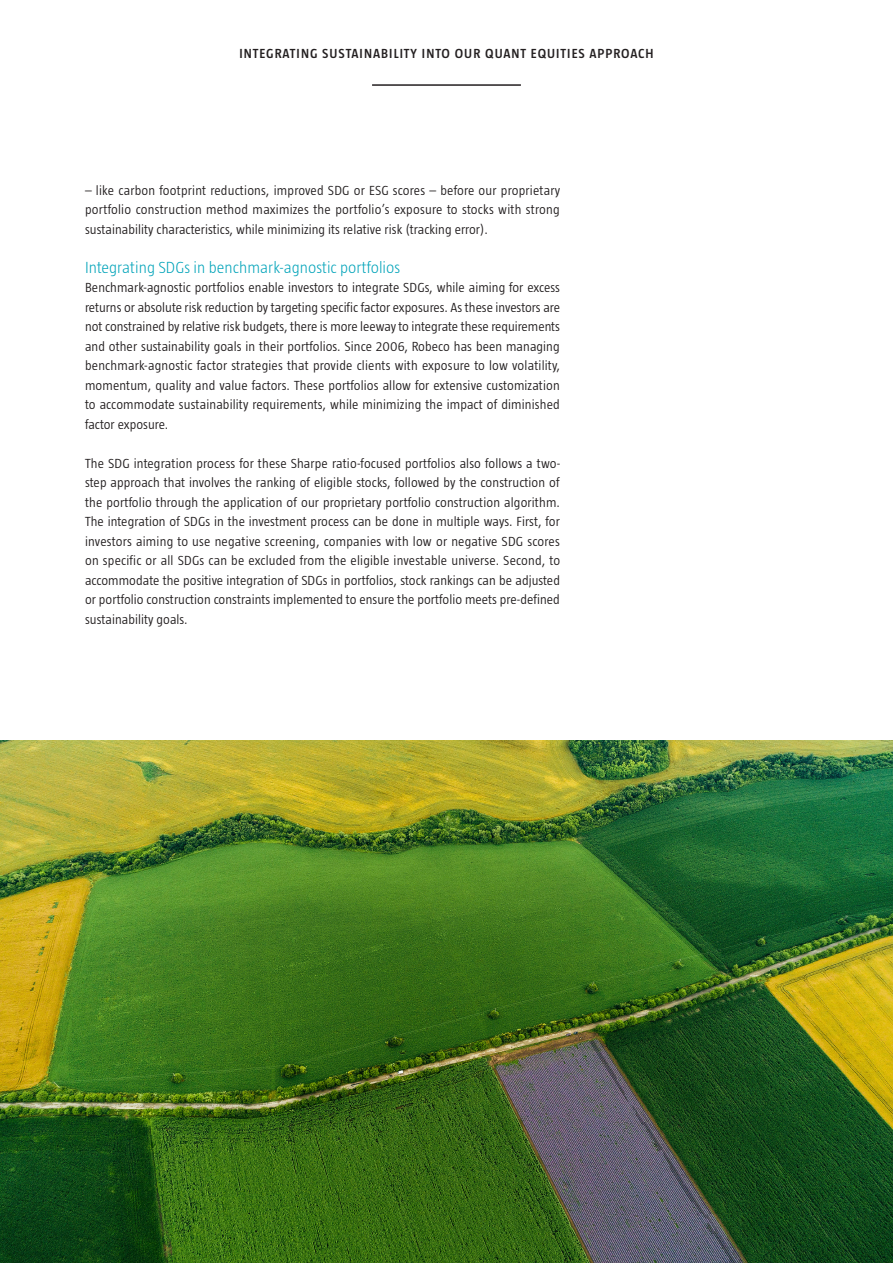
<style>
.page{position:relative;width:893px;height:1263px;background:#fff}
.page>*{position:absolute;margin:0;border:0;box-sizing:border-box;transform-origin:0 0}
._03-subheading_level{font:300 16.5px "Taz";letter-spacing:.005em;color:#00a3b9}
.t1{font:300 13.5px/19.5px "Taz";letter-spacing:.005em;color:#231f20;text-align:justify}
.t2{font:600 13.5px "Taz";letter-spacing:.07em;color:#231f20}
</style>
<div class="page">
<hr style="left:372px;top:84px;width:149px;height:2px;background:#231f20">
<img style="left:0;top:741px;width:893px;height:522px">
<p class="t2" style="left:239px;top:46px;width:416px">INTEGRATING SUSTAINABILITY INTO OUR QUANT EQUITIES APPROACH</p>
<p class="t1" style="left:85px;top:180px;width:476px">– like carbon footprint reductions, improved SDG or ESG scores – before our proprietary portfolio construction method maximizes the portfolio’s exposure to stocks with strong sustainability characteristics, while minimizing its relative risk (tracking error).</p>
<p class="_03-subheading_level" style="left:85px;top:258px;width:317px">Integrating SDGs in benchmark-agnostic portfolios</p>
<p class="t1" style="left:85px;top:278px;width:477px">Benchmark-agnostic portfolios enable investors to integrate SDGs, while aiming for excess returns or absolute risk reduction by targeting specific factor exposures. As these investors are not constrained by relative risk budgets, there is more leeway to integrate these requirements and other sustainability goals in their portfolios. Since 2006, Robeco has been managing benchmark-agnostic factor strategies that provide clients with exposure to low volatility, momentum, quality and value factors. These portfolios allow for extensive customization to accommodate sustainability requirements, while minimizing the impact of diminished factor exposure.</p>
<p class="t1" style="left:85px;top:453px;width:477px">The SDG integration process for these Sharpe ratio-focused portfolios also follows a two&shy;step approach that involves the ranking of eligible stocks, followed by the construction of the portfolio through the application of our proprietary portfolio construction algorithm.<br>The integration of SDGs in the investment process can be done in multiple ways. First, for investors aiming to use negative screening, companies with low or negative SDG scores on specific or all SDGs can be excluded from the eligible investable universe. Second, to accommodate the positive integration of SDGs in portfolios, stock rankings can be adjusted or portfolio construction constraints implemented to ensure the portfolio meets pre-defined sustainability goals.</p>
</div>
